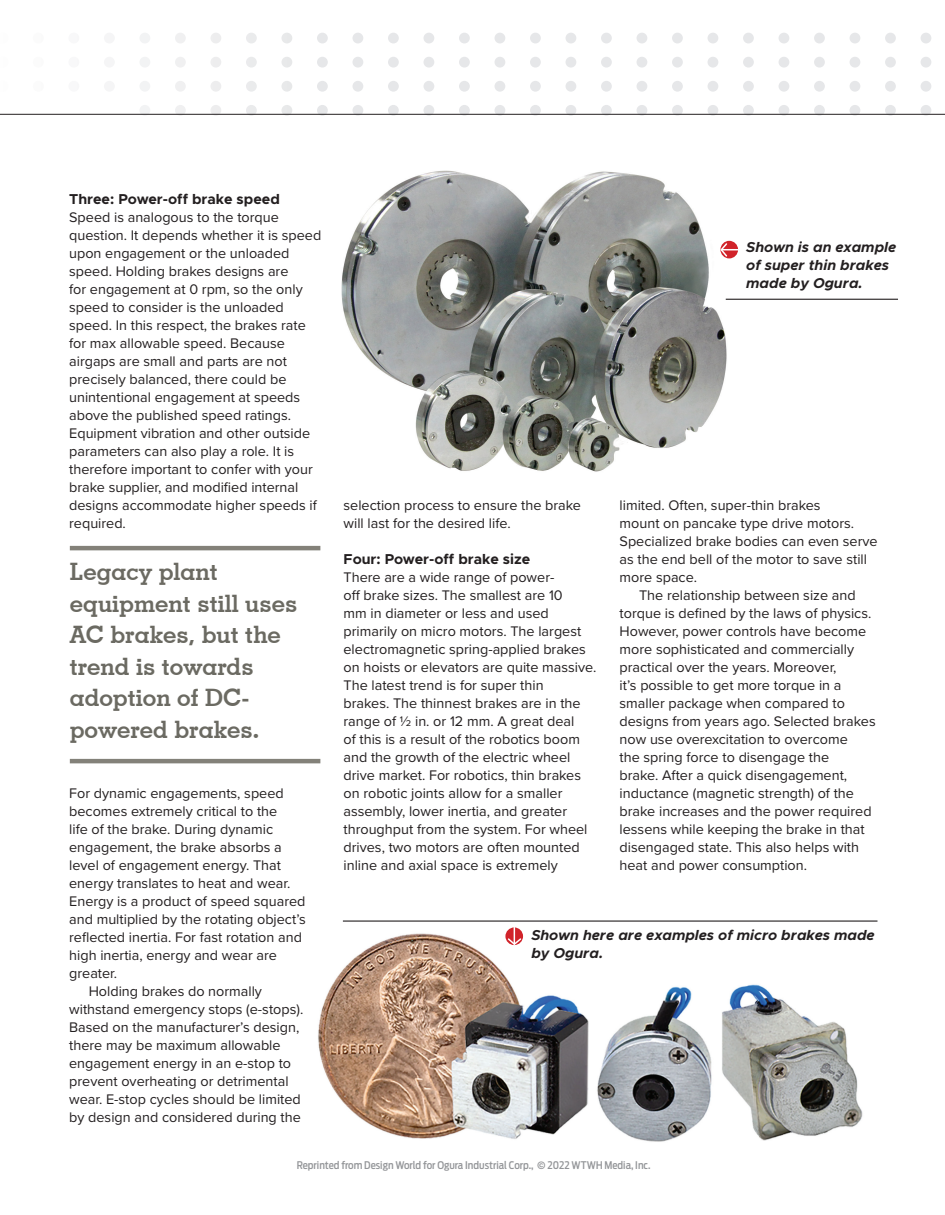
<style>
.page{position:relative;width:945px;height:1215px;background:#fff}
.page>*{position:absolute;margin:0;border:0;box-sizing:border-box;transform-origin:0 0}
.t1{font:700 24px/31.5px "Geometric Slab 703 BT";color:#6b6a62}
.t2{font:14.4px/18px "Proxima Nova";color:#231f20}
.t3{font:italic 700 14.4px/18px "Metropolis";color:#231f20}
.t4{font:700 14.4px "Metropolis";color:#231f20}
.t5{font:500 10.5px "Antenna Cond";color:#939598}
.s1{font-family:"Museo Sans 700";font-weight:400}
</style>
<div class="page">
<img style="left:140px;top:33px;width:791px;height:11px">
<img style="left:140px;top:57px;width:791px;height:11px">
<img style="left:140px;top:81px;width:791px;height:11px">
<img style="left:136px;top:105px;width:809px;height:11px">
<hr style="left:0;top:114px;width:945px;height:1px;background:#231f20">
<img style="left:341px;top:170px;width:407px;height:302px">
<img style="left:318px;top:920px;width:560px;height:222px">
<hr style="left:343px;top:921px;width:535px;height:1px;background:#231f20">
<svg style="left:505px;top:927px;width:18px;height:18px"></svg>
<svg style="left:506px;top:928px;width:17px;height:18px"></svg>
<hr style="left:70px;top:759px;width:250px;height:4px;background:#838179">
<hr style="left:70px;top:546px;width:250px;height:4px;background:#838179">
<svg style="left:719px;top:242px;width:19px;height:16px"></svg>
<hr style="left:726px;top:299px;width:172px;height:1px;background:#231f20">
<p class="t4" style="left:69px;top:190px;width:212px">Three: Power-off brake speed</p>
<p class="t2" style="left:69px;top:208px;width:254px">Speed is analogous to the torque question. It depends whether it is speed upon engagement or the unloaded speed. Holding brakes designs are<br>for engagement at 0 rpm, so the only speed to consider is the unloaded speed. In this respect, the brakes rate for max allowable speed. Because airgaps are small and parts are not precisely balanced, there could be unintentional engagement at speeds above the published speed ratings.<br>Equipment vibration and other outside parameters can also play a role. It is therefore important to confer with your brake supplier, and modified internal designs accommodate higher speeds if required.</p>
<h1 class="t1" style="left:70px;top:556px;width:229px">Legacy plant equipment still uses<br>AC brakes, but the trend is towards adoption of DC&shy;powered brakes.</h1>
<p class="t2" style="left:69px;top:784px;width:216px">For dynamic engagements, speed</p>
<p class="t2" style="left:69px;top:802px;width:210px">becomes extremely critical to the</p>
<p class="t2" style="left:69px;top:820px;width:205px">life of the brake. During dynamic</p>
<p class="t2" style="left:69px;top:838px;width:214px">engagement, the brake absorbs a</p>
<p class="t2" style="left:69px;top:856px;width:213px">level of engagement energy. That</p>
<p class="t2" style="left:69px;top:874px;width:223px">energy translates to heat and wear.</p>
<p class="t2" style="left:69px;top:892px;width:238px">Energy is a product of speed squared</p>
<p class="t2" style="left:69px;top:910px;width:238px">and multiplied by the rotating object’s</p>
<p class="t2" style="left:69px;top:928px;width:234px">reflected inertia. For fast rotation and</p>
<p class="t2" style="left:69px;top:946px;width:209px">high inertia, energy and wear are</p>
<p class="t2" style="left:69px;top:964px;width:49px">greater.</p>
<p class="t2" style="left:89px;top:982px;width:175px">Holding brakes do normally</p>
<p class="t2" style="left:69px;top:1000px;width:236px">withstand emergency stops (e-stops).</p>
<p class="t2" style="left:69px;top:1018px;width:232px">Based on the manufacturer’s design,</p>
<p class="t2" style="left:69px;top:1036px;width:213px">there may be maximum allowable</p>
<p class="t2" style="left:69px;top:1054px;width:224px">engagement energy in an e-stop to</p>
<p class="t2" style="left:69px;top:1072px;width:221px">prevent overheating or detrimental</p>
<p class="t2" style="left:69px;top:1090px;width:233px">wear. E-stop cycles should be limited</p>
<p class="t2" style="left:69px;top:1108px;width:233px">by design and considered during the</p>
<p class="t3" style="left:746px;top:238px;width:151px">Shown is an example of super thin brakes made by Ogura.</p>
<p class="t2" style="left:344px;top:496px;width:239px">selection process to ensure the brake will last for the desired life.</p>
<p class="t4" style="left:344px;top:550px;width:188px">Four: Power-off brake size</p>
<p class="t2" style="left:344px;top:568px;width:254px">There are a wide range of power-<br>off brake sizes. The smallest are 10<br>mm in diameter or less and used primarily on micro motors. The largest electromagnetic spring-applied brakes on hoists or elevators are quite massive.<br>The latest trend is for super thin<br>brakes. The thinnest brakes are in the range of ½ in. or 12 mm. A great deal<br>of this is a result of the robotics boom and the growth of the electric wheel drive market. For robotics, thin brakes on robotic joints allow for a smaller assembly, lower inertia, and greater throughput from the system. For wheel drives, two motors are often mounted inline and axial space is extremely</p>
<p class="t2" style="left:620px;top:496px;width:203px">limited. Often, super-thin brakes</p>
<p class="t2" style="left:620px;top:514px;width:236px">mount on pancake type drive motors.</p>
<p class="t2" style="left:620px;top:532px;width:260px">Specialized brake bodies can even serve</p>
<p class="t2" style="left:620px;top:550px;width:249px">as the end bell of the motor to save still</p>
<p class="t2" style="left:620px;top:568px;width:79px">more space.</p>
<p class="t2" style="left:639px;top:586px;width:218px">The relationship between size and</p>
<p class="t2" style="left:620px;top:604px;width:253px">torque is defined by the laws of physics.</p>
<p class="t2" style="left:620px;top:622px;width:248px">However, power controls have become</p>
<p class="t2" style="left:620px;top:640px;width:236px">more sophisticated and commercially</p>
<p class="t2" style="left:620px;top:658px;width:218px">practical over the years. Moreover,</p>
<p class="t2" style="left:620px;top:676px;width:223px">it’s possible to get more torque in a</p>
<p class="t2" style="left:620px;top:694px;width:227px">smaller package when compared to</p>
<p class="t2" style="left:620px;top:712px;width:258px">designs from years ago. Selected brakes</p>
<p class="t2" style="left:620px;top:730px;width:230px">now use overexcitation to overcome</p>
<p class="t2" style="left:620px;top:748px;width:211px">the spring force to disengage the</p>
<p class="t2" style="left:620px;top:766px;width:229px">brake. After a quick disengagement,</p>
<p class="t2" style="left:620px;top:784px;width:236px">inductance (magnetic strength) of the</p>
<p class="t2" style="left:620px;top:802px;width:254px">brake increases and the power required</p>
<p class="t2" style="left:620px;top:820px;width:247px">lessens while keeping the brake in that</p>
<p class="t2" style="left:620px;top:838px;width:241px">disengaged state. This also helps with</p>
<p class="t2" style="left:620px;top:856px;width:189px">heat and power consumption.</p>
<p class="t3" style="left:531px;top:926px;width:345px">Shown here are examples of micro brakes made by Ogura.</p>
<p class="t5" style="left:297px;top:1159px;width:355px">Reprinted from Design World for Ogura Industrial Corp., <span class="s1">©</span> 2022 WTWH Media, Inc.</p>
</div>
